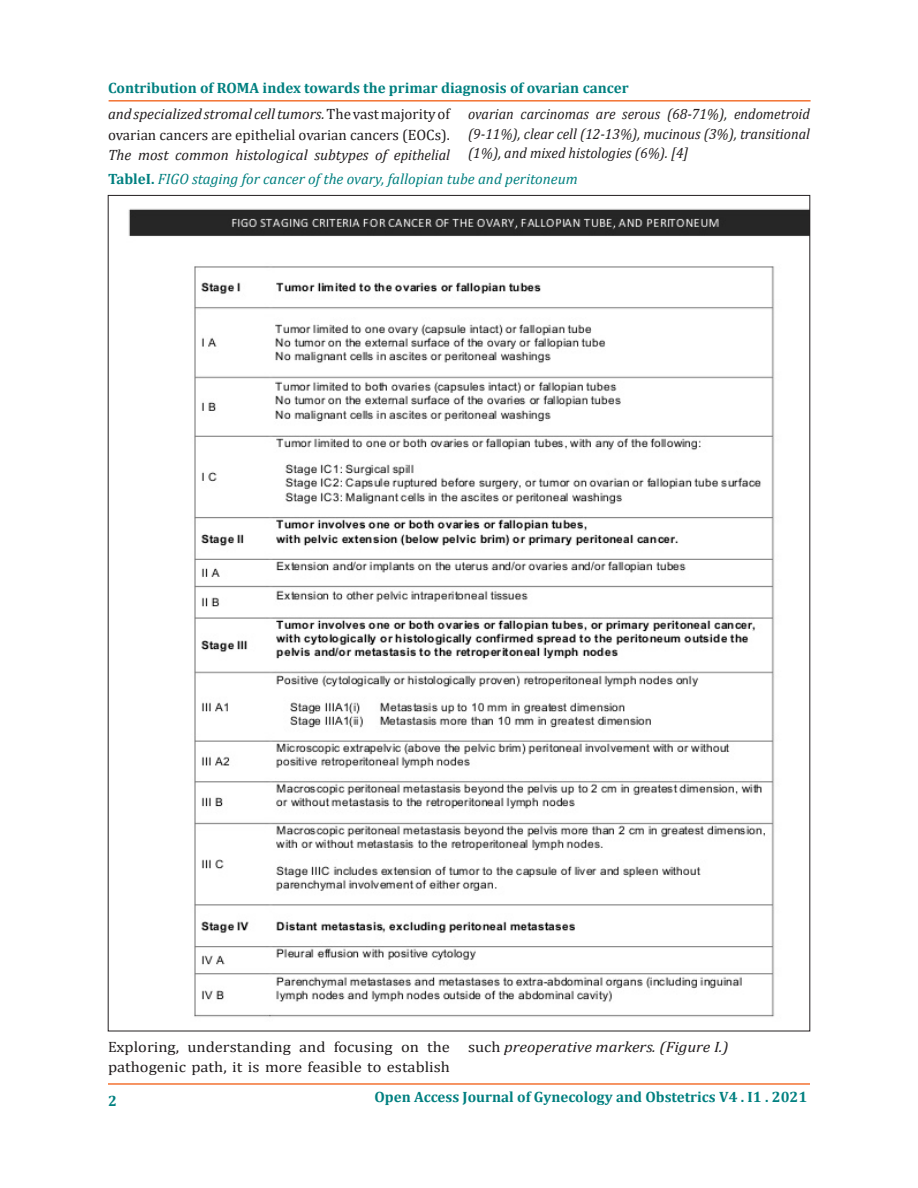
<style>
.page{position:relative;width:918px;height:1188px;background:#fff}
.page>*{position:absolute;margin:0;border:0;box-sizing:border-box;transform-origin:0 0}
.t1{font:15px/19.5px "Cambria";color:#231f20}
.t2{font:italic 15px/19.5px "Cambria";color:#231f20;text-align:justify;scale:.95 1}
.t3{font:700 15px "Cambria";color:#008080}
.t4{font:italic 15px "Cambria";color:#008080}
.t5{font:italic 15px "Cambria";color:#231f20}
.t6{font:italic 15px "Cambria";color:#231f20;scale:1.1 1}
.s1{font-style:italic}
.s2{font-weight:700;font-style:normal}
.s3{font-style:normal}
</style>
<div class="page">
<hr style="left:108px;top:1083px;width:702px;height:2px;background:#f37232">
<hr style="left:109px;top:100px;width:702px;height:2px;background:#f37232">
<img style="left:128px;top:208px;width:680px;height:809px">
<p class="t3" style="left:108px;top:77px;width:522px">Contribution of ROMA index towards the primar diagnosis of ovarian cancer</p>
<p class="t1" style="left:108px;top:104px;width:344px;line-height:21px"><span class="s1">and specialized stromal cell tumors.</span> The vast majority of ovarian cancers are epithelial ovarian cancers (EOCs).</p>
<p class="t5" style="left:108px;top:144px;width:344px">The most common histological subtypes of epithelial</p>
<p class="t2" style="left:468px;top:104px;width:361px">ovarian carcinomas are serous (68-71%), endometroid (9-11%), clear cell (12-13%), mucinous (3%), transitional (1%), and mixed histologies (6%). [4]</p>
<p class="t4" style="left:108px;top:168px;width:471px"><span class="s2">TableI.</span> FIGO staging for cancer of the ovary, fallopian tube and peritoneum</p>
<p class="t1" style="left:108px;top:1037px;width:343px">Exploring, understanding and focusing on the pathogenic path, it is more feasible to establish</p>
<p class="t6" style="left:468px;top:1036px;width:239px"><span class="s3">such</span> preoperative markers. (Figure I.)</p>
<p class="t3" style="left:108px;top:1090px;width:10px">2</p>
<p class="t3" style="left:374px;top:1086px;width:434px">Open Access Journal of Gynecology and Obstetrics V4 . I1 . 2021</p>
</div>
